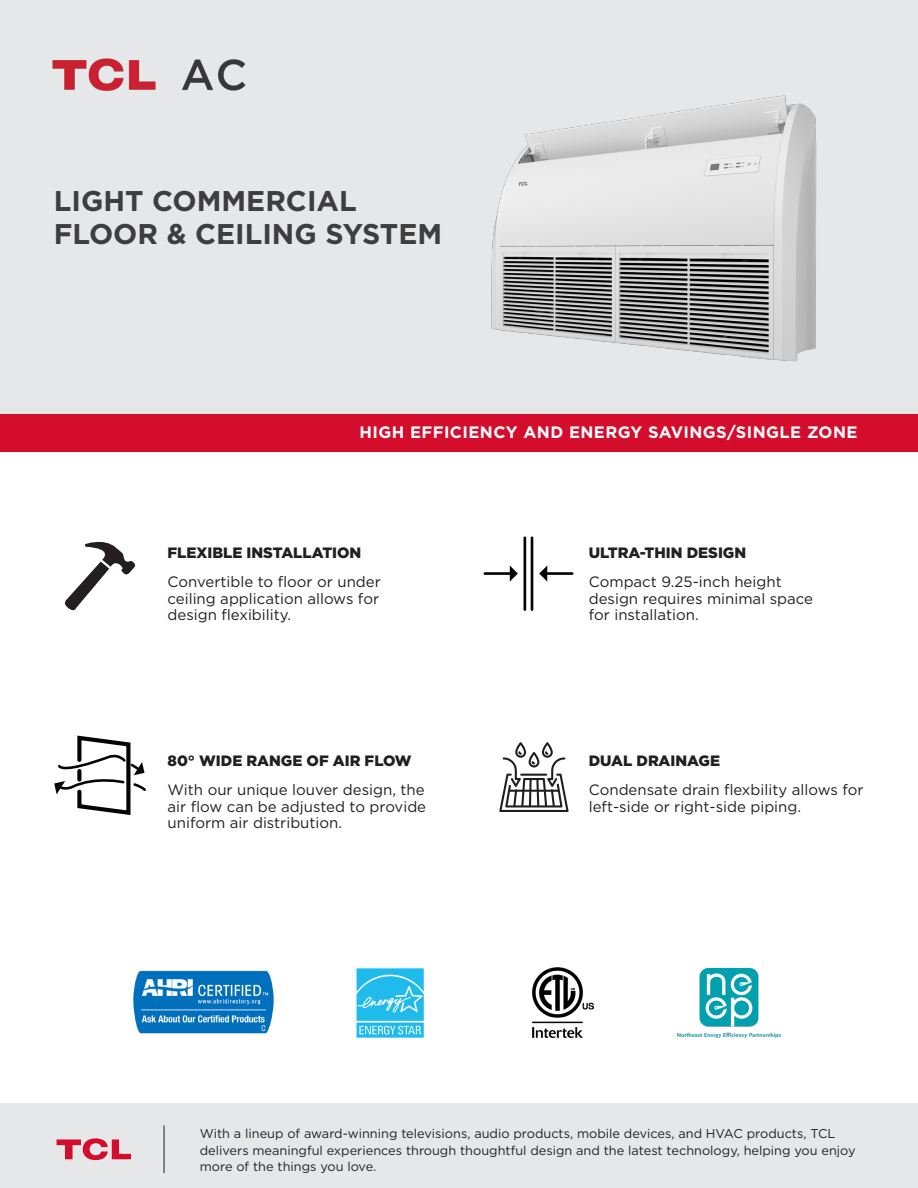
<style>
.page{position:relative;width:918px;height:1188px;background:#fff}
.page>*{position:absolute;margin:0;border:0;box-sizing:border-box;transform-origin:0 0}
.t1{font:700 28.5px "Gotham";color:#3e3e3f}
.t2{font:700 16.5px "Gotham";letter-spacing:.025em;color:#fff}
.t3{font:15px/16.5px "Gotham";color:#231f20;text-align:justify}
.t4{font:900 15px "Gotham";color:#231f20}
.t5{font:12.75px/16.5px "Gotham";color:#231f20}
</style>
<div class="page">
<div style="left:0;top:1104px;width:918px;height:84px;background:#e6e7e9"></div>
<hr style="left:164px;top:1125px;width:1px;height:48px;background:#231f20">
<svg style="left:57px;top:1138px;width:74px;height:22px"></svg>
<div style="left:0;top:0;width:918px;height:432px;background:#e6e7e9"></div>
<div style="left:0;top:414px;width:918px;height:38px;background:#d30d2b"></div>
<img style="left:52px;top:58px;width:194px;height:33px">
<img style="left:491px;top:95px;width:326px;height:267px">
<img style="left:133px;top:970px;width:141px;height:64px">
<img style="left:356px;top:968px;width:68px;height:70px">
<img style="left:533px;top:967px;width:61px;height:71px">
<img style="left:677px;top:969px;width:103px;height:69px">
<svg style="left:64px;top:541px;width:72px;height:70px"></svg>
<svg style="left:499px;top:742px;width:70px;height:70px"></svg>
<hr style="left:524px;top:538px;width:2px;height:72px;background:#040503">
<hr style="left:485px;top:572px;width:26px;height:3px;background:#040503">
<svg style="left:510px;top:565px;width:8px;height:17px"></svg>
<hr style="left:546px;top:572px;width:26px;height:3px;background:#040503">
<svg style="left:539px;top:566px;width:8px;height:16px"></svg>
<hr style="left:531px;top:538px;width:2px;height:72px;background:#040503">
<svg style="left:54px;top:735px;width:92px;height:80px"></svg>
<p class="t1" style="left:54px;top:182px;width:304px">LIGHT COMMERCIAL</p>
<p class="t1" style="left:54px;top:215px;width:390px">FLOOR &amp; CEILING SYSTEM</p>
<p class="t2" style="left:360px;top:421px;width:500px">HIGH EFFICIENCY AND ENERGY SAVINGS/SINGLE ZONE</p>
<p class="t4" style="left:168px;top:542px;width:195px">FLEXIBLE INSTALLATION</p>
<p class="t3" style="left:168px;top:573px;width:215px">Convertible to floor or under ceiling application allows for design flexibility.</p>
<p class="t4" style="left:168px;top:750px;width:246px">80° WIDE RANGE OF AIR FLOW</p>
<p class="t3" style="left:168px;top:781px;width:260px">With our unique louver design, the air flow can be adjusted to provide uniform air distribution.</p>
<p class="t4" style="left:589px;top:542px;width:159px">ULTRA-THIN DESIGN</p>
<p class="t3" style="left:589px;top:573px;width:226px;text-align:left">Compact 9.25-inch height design requires minimal space for installation.</p>
<p class="t4" style="left:589px;top:750px;width:133px">DUAL DRAINAGE</p>
<p class="t3" style="left:589px;top:781px;width:276px">Condensate drain flexbility allows for left-side or right-side piping.</p>
<p class="t5" style="left:200px;top:1125px;width:657px">With a lineup of award-winning televisions, audio products, mobile devices, and HVAC products, TCL delivers meaningful experiences through thoughtful design and the latest technology, helping you enjoy more of the things you love.</p>
</div>
